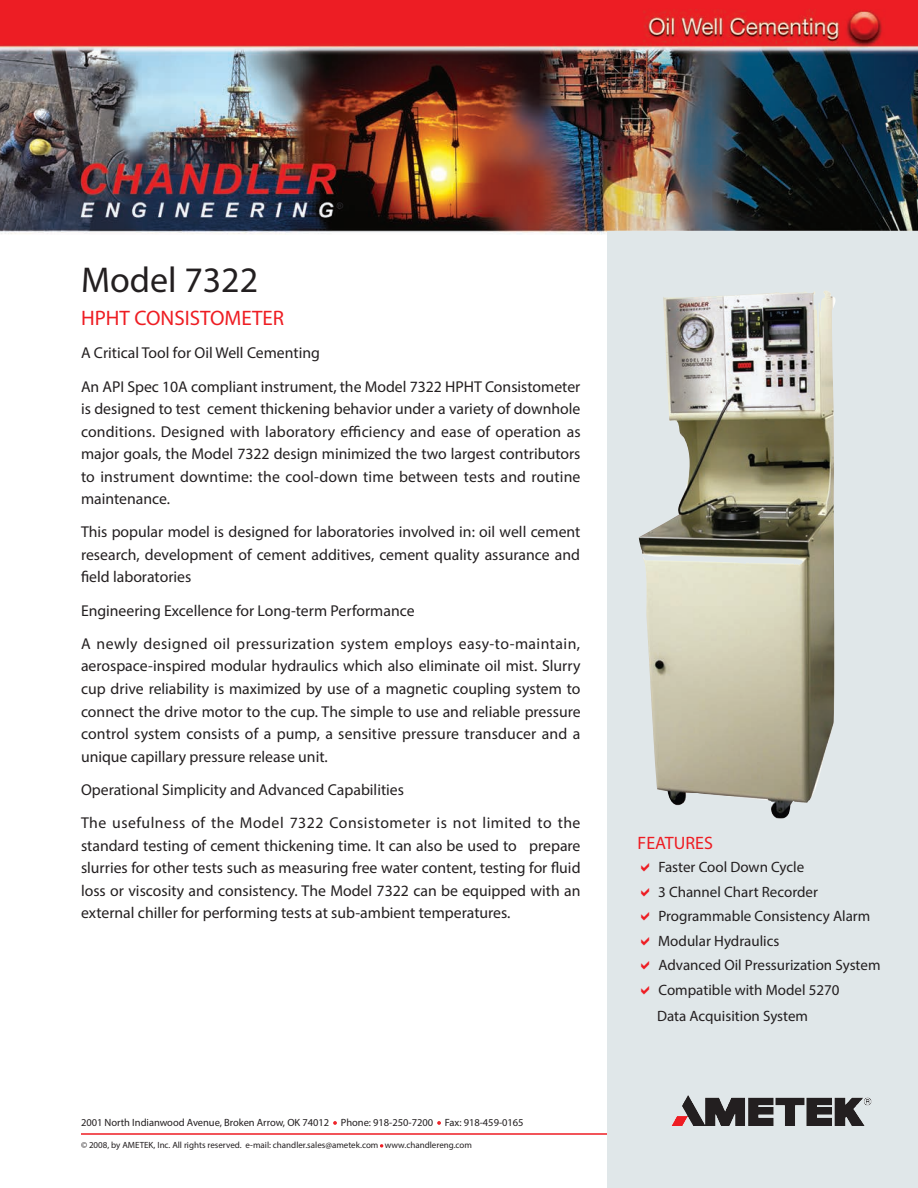
<style>
.page{position:relative;width:918px;height:1188px;background:#fff}
.page>*{position:absolute;margin:0;border:0;box-sizing:border-box;transform-origin:0 0}
.t1{font:36px "Myriad Pro";color:#231f20}
.t2{font:21px "Myriad Pro";color:#ee1d23}
.t3{font:18px "Myriad Pro";color:#ee1d23}
.t4{font:15.75px/22.5px "Myriad Pro";color:#231f20;text-align:justify}
.t5{font:15.75px/33.3px "Myriad Pro";letter-spacing:.02em;color:#231f20}
.t6{font:15.75px/33.3px "Myriad Pro";letter-spacing:.025em;color:#231f20}
.t7{font:15px/24.5px "Myriad Pro";color:#231f20}
.t8{font:10.5px "Myriad Pro";letter-spacing:-.005em;color:#231f20}
.t9{font:9px "Myriad Pro";color:#231f20}
.s1{color:#ee1d23}
</style>
<div class="page">
<hr style="left:81px;top:1133px;width:528px;height:2px;background:#ee1d23">
<img style="left:0;top:0;width:918px;height:235px">
<div style="left:608px;top:231px;width:310px;height:957px;background:#e0e7e9"></div>
<img style="left:639px;top:291px;width:197px;height:528px">
<img style="left:671px;top:1095px;width:201px;height:31px">
<h1 class="t1" style="left:81px;top:257px;width:179px">Model 7322</h1>
<h2 class="t2" style="left:81px;top:305px;width:205px">HPHT CONSISTOMETER</h2>
<p class="t4" style="left:81px;top:336px;width:501px;line-height:33.3px">A Critical Tool for Oil Well Cementing<br>An API Spec 10A compliant instrument, the Model 7322 HPHT Consistometer</p>
<p class="t4" style="left:81px;top:397px;width:501px">is designed to test cement thickening behavior under a variety of downhole conditions. Designed with laboratory efficiency and ease of operation as major goals, the Model 7322 design minimized the two largest contributors to instrument downtime: the cool-down time between tests and routine maintenance.</p>
<p class="t4" style="left:81px;top:521px;width:501px">This popular model is designed for laboratories involved in: oil well cement research, development of cement additives, cement quality assurance and field laboratories</p>
<p class="t5" style="left:81px;top:594px;width:501px">Engineering Excellence for Long-term Performance<br>A newly designed oil pressurization system employs easy-to-maintain,</p>
<p class="t4" style="left:81px;top:655px;width:501px">aerospace-inspired modular hydraulics which also eliminate oil mist. Slurry cup drive reliability is maximized by use of a magnetic coupling system to connect the drive motor to the cup. The simple to use and reliable pressure control system consists of a pump, a sensitive pressure transducer and a unique capillary pressure release unit.</p>
<p class="t6" style="left:81px;top:773px;width:501px">Operational Simplicity and Advanced Capabilities<br>The usefulness of the Model 7322 Consistometer is not limited to the</p>
<p class="t4" style="left:81px;top:834px;width:501px">standard testing of cement thickening time. It can also be used to prepare slurries for other tests such as measuring free water content, testing for fluid loss or viscosity and consistency. The Model 7322 can be equipped with an external chiller for performing tests at sub-ambient temperatures.</p>
<p class="t3" style="left:638px;top:832px;width:77px">FEATURES</p>
<p class="t7" style="left:658px;top:855px;width:224px">Faster Cool Down Cycle<br>3 Channel Chart Recorder<br>Programmable Consistency Alarm<br>Modular Hydraulics<br>Advanced Oil Pressurization System<br>Compatible with Model 5270</p>
<p class="t7" style="left:657px;top:1003px;width:153px">Data Acquisition System</p>
<p class="t8" style="left:81px;top:1116px;width:444px">2001 North Indianwood Avenue, Broken Arrow, OK 74012 <span class="s1">•</span> Phone: 918-250-7200 <span class="s1">•</span> Fax: 918-459-0165</p>
<p class="t9" style="left:81px;top:1140px;width:393px">© 2008, by AMETEK, Inc. All rights reserved. e-mail: chandler.sales@ametek.com <span class="s1">•</span> www.chandlereng.com</p>
</div>
